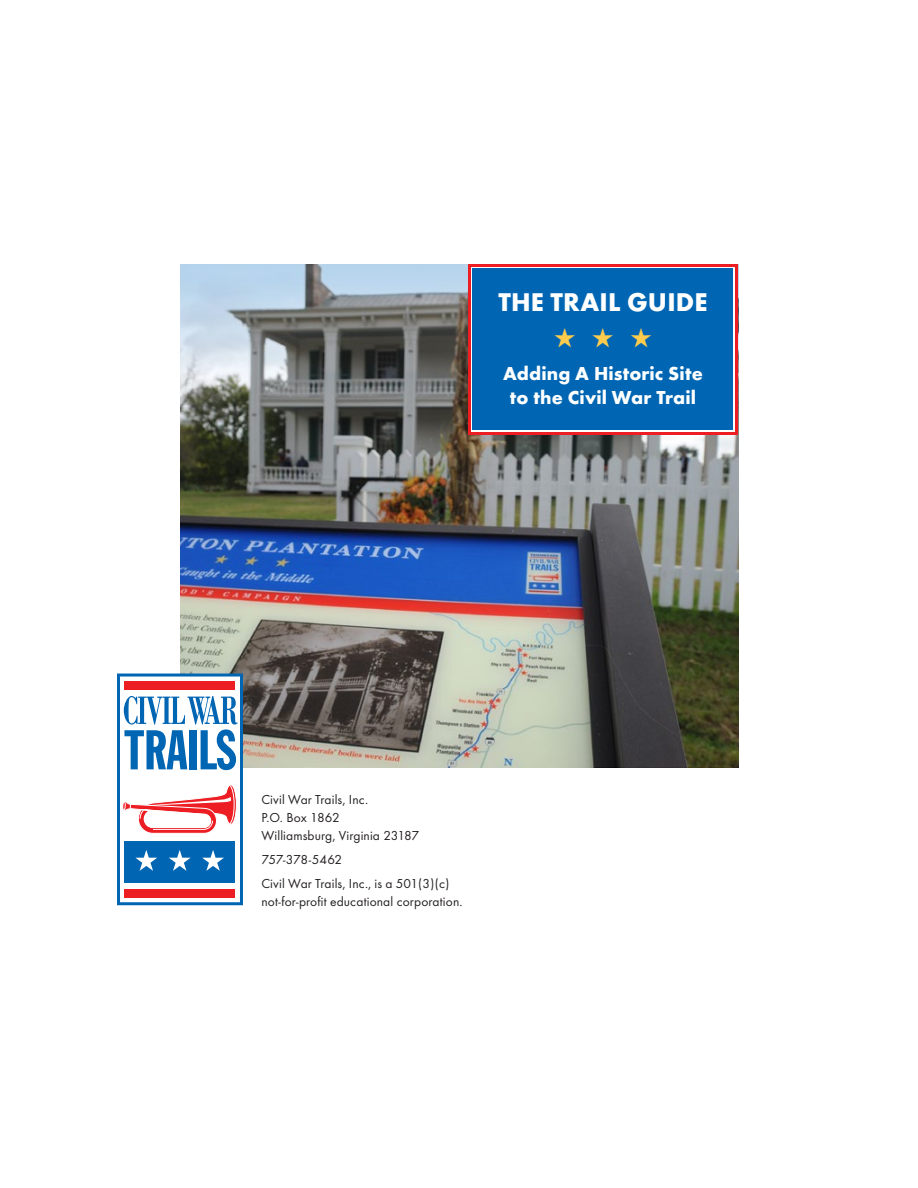
<style>
.page{position:relative;width:918px;height:1188px;background:#fff}
.page>*{position:absolute;margin:0;border:0;box-sizing:border-box;transform-origin:0 0}
.t1{font:27px "Zapf Dingbats ITC";color:#ffcc4e}
.t2{font:700 26.7px "Futura T";letter-spacing:.005em;color:#fff}
.t3{font:700 19.5px/24px "Futura T";letter-spacing:.01em;color:#fff;text-align:center}
.t4{font:13.5px/18px "Futura T";letter-spacing:.01em;color:#231f20}
</style>
<div class="page">
<img style="left:180px;top:264px;width:558px;height:504px">
<svg style="left:117px;top:672px;width:127px;height:234px"></svg>
<div style="left:468px;top:264px;width:270px;height:171px;background:#fff;border:3px solid #ed1d24"></div>
<div style="left:472px;top:268px;width:262px;height:162px;background:#0066b3"></div>
<h2 class="t2" style="left:498px;top:286px;width:211px">THE TRAIL GUIDE</h2>
<h1 class="t1" style="left:554px;top:325px;width:100px">★★★</h1>
<h3 class="t3" style="left:503px;top:361px;width:201px">Adding A Historic Site to the Civil War Trail</h3>
<p class="t4" style="left:261px;top:790px;width:159px">Civil War Trails, Inc.<br>P.O. Box 1862<br>Williamsburg, Virginia 23187</p>
<p class="t4" style="left:261px;top:847px;width:190px;line-height:24px">757-378-5462<br>Civil War Trails, Inc., is a 501(3)(c)</p>
<p class="t4" style="left:261px;top:892px;width:203px">not-for-profit educational corporation.</p>
</div>
